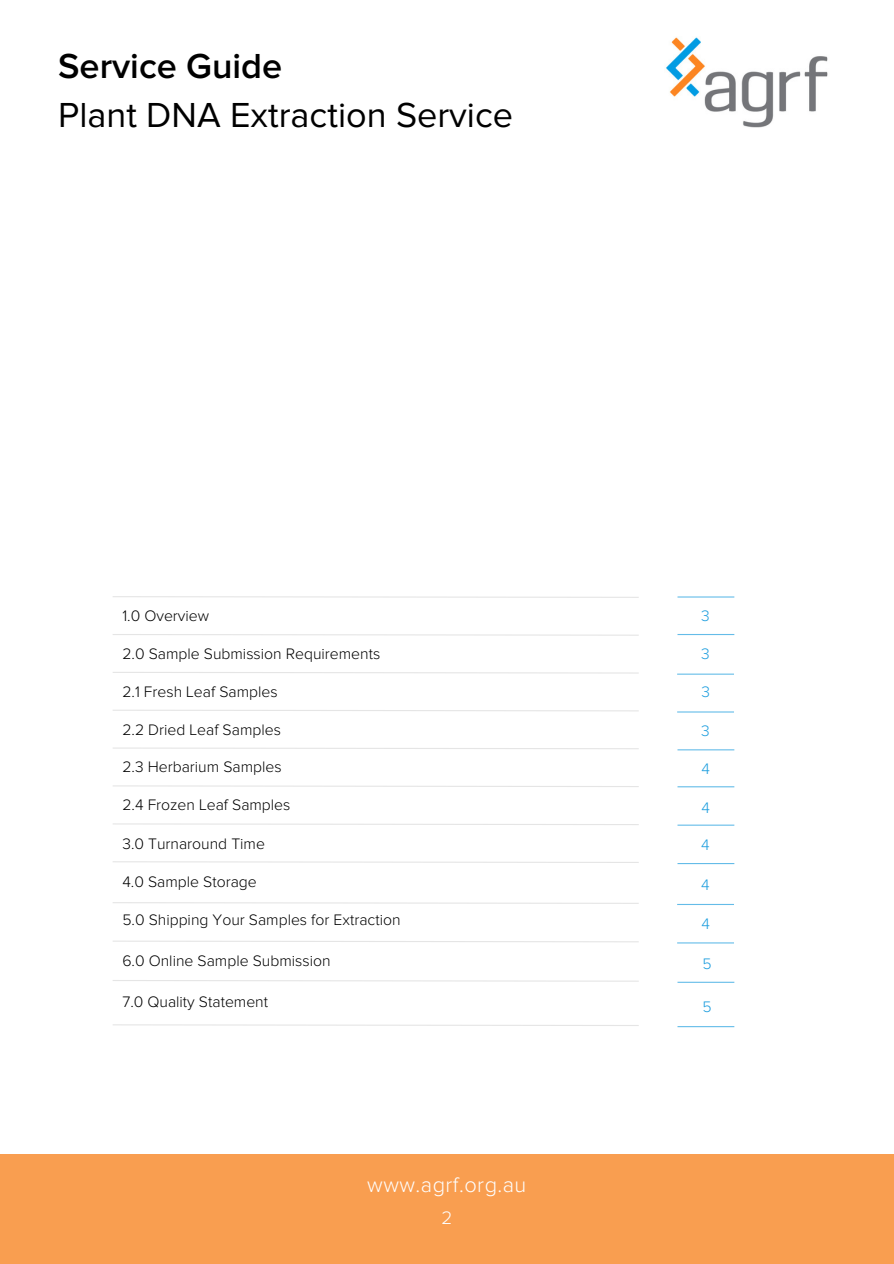
<style>
.page{position:relative;width:894px;height:1264px;background:#fff}
.page>*{position:absolute;margin:0;border:0;box-sizing:border-box;transform-origin:0 0}
.t1{font:36px "Proxima Nova";color:#000}
.t2{font:600 36px "Proxima Nova";color:#000}
.t3{font:300 21.75px "Proxima Nova";letter-spacing:.02em;color:#fefefe}
.t4{font:300 18.75px "Proxima Nova";color:#fefefe}
.t5{font:300 15.75px "Proxima Nova";color:#000}
.t6{font:300 15.75px "Proxima Nova";color:#1c9dde}
</style>
<div class="page">
<div style="left:0;top:1153px;width:893px;height:110px;background:#f99e50"></div>
<img style="left:666px;top:37px;width:162px;height:91px">
<svg style="left:113px;top:596px;width:526px;height:2px"></svg>
<svg style="left:113px;top:634px;width:526px;height:2px"></svg>
<svg style="left:113px;top:672px;width:526px;height:2px"></svg>
<svg style="left:113px;top:710px;width:526px;height:1px"></svg>
<svg style="left:113px;top:747px;width:526px;height:2px"></svg>
<svg style="left:113px;top:785px;width:526px;height:2px"></svg>
<svg style="left:113px;top:823px;width:526px;height:2px"></svg>
<svg style="left:113px;top:861px;width:526px;height:2px"></svg>
<svg style="left:113px;top:902px;width:526px;height:2px"></svg>
<hr style="left:677px;top:596px;width:57px;height:1px;background:#1c9dde">
<hr style="left:677px;top:634px;width:57px;height:1px;background:#1c9dde">
<hr style="left:677px;top:673px;width:56px;height:1px;background:#1c9dde">
<hr style="left:677px;top:711px;width:56px;height:1px;background:#1c9dde">
<hr style="left:677px;top:749px;width:57px;height:1px;background:#1c9dde">
<hr style="left:677px;top:786px;width:57px;height:1px;background:#1c9dde">
<hr style="left:677px;top:824px;width:57px;height:1px;background:#1c9dde">
<hr style="left:677px;top:863px;width:57px;height:1px;background:#1c9dde">
<hr style="left:677px;top:903px;width:56px;height:2px;background:#1c9dde">
<svg style="left:113px;top:940px;width:526px;height:2px"></svg>
<svg style="left:113px;top:980px;width:523px;height:1px"></svg>
<hr style="left:677px;top:942px;width:56px;height:1px;background:#1c9dde">
<hr style="left:677px;top:981px;width:57px;height:1px;background:#1c9dde">
<hr style="left:677px;top:1026px;width:57px;height:1px;background:#1c9dde">
<svg style="left:113px;top:1024px;width:526px;height:2px"></svg>
<h2 class="t2" style="left:58px;top:50px;width:225px">Service Guide</h2>
<p class="t1" style="left:58px;top:99px;width:456px">Plant DNA Extraction Service</p>
<p class="t5" style="left:122px;top:608px;width:88px">1.0 Overview</p>
<p class="t5" style="left:122px;top:646px;width:259px">2.0 Sample Submission Requirements</p>
<p class="t5" style="left:122px;top:684px;width:157px">2.1 Fresh Leaf Samples</p>
<p class="t5" style="left:122px;top:722px;width:160px">2.2 Dried Leaf Samples</p>
<p class="t5" style="left:122px;top:760px;width:161px">2.3 Herbarium Samples</p>
<p class="t5" style="left:122px;top:797px;width:169px">2.4 Frozen Leaf Samples</p>
<p class="t5" style="left:122px;top:836px;width:144px">3.0 Turnaround Time</p>
<p class="t5" style="left:122px;top:874px;width:136px">4.0 Sample Storage</p>
<p class="t5" style="left:122px;top:912px;width:279px">5.0 Shipping Your Samples for Extraction</p>
<p class="t5" style="left:122px;top:953px;width:209px">6.0 Online Sample Submission</p>
<p class="t6" style="left:701px;top:608px;width:10px">3</p>
<p class="t6" style="left:701px;top:646px;width:10px">3</p>
<p class="t6" style="left:701px;top:684px;width:10px">3</p>
<p class="t6" style="left:701px;top:723px;width:10px">3</p>
<p class="t6" style="left:701px;top:761px;width:10px">4</p>
<p class="t6" style="left:701px;top:800px;width:10px">4</p>
<p class="t6" style="left:700px;top:837px;width:10px">4</p>
<p class="t6" style="left:700px;top:877px;width:10px">4</p>
<p class="t6" style="left:701px;top:916px;width:10px">4</p>
<p class="t6" style="left:702px;top:956px;width:11px">5</p>
<h3 class="t5" style="left:122px;top:994px;width:147px">7.0 Quality Statement</h3>
<p class="t6" style="left:702px;top:999px;width:11px">5</p>
<p class="t3" style="left:367px;top:1174px;width:161px">www.agrf.org.au</p>
<p class="t4" style="left:441px;top:1208px;width:12px">2</p>
</div>
